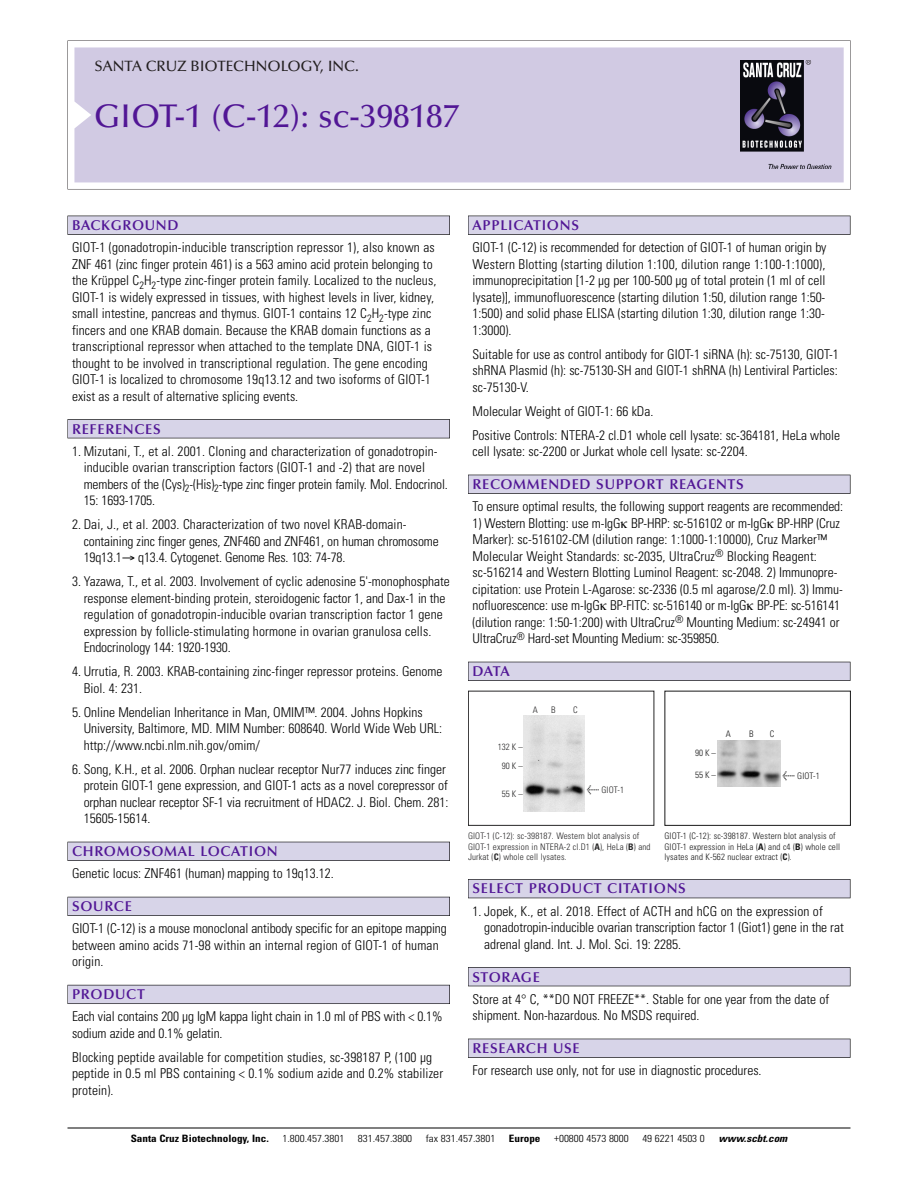
<style>
.page{position:relative;width:918px;height:1188px;background:#fff}
.page>*{position:absolute;margin:0;border:0;box-sizing:border-box;transform-origin:0 0}
.t1{font:500 33px "Optima";color:#511695}
.t2{font:500 15px "Optima";color:#231f20}
.t3{font:600 14.25px "Optima";letter-spacing:.05em;color:#511695}
.t4{font:300 condensed 13.5px/16.5px "Univers";color:#000}
.t5{font:300 condensed 10.2px "Univers";color:#000;scale:1.1 1}
.t6{font:700 condensed 10.2px "Univers";color:#000;scale:1.1 1}
.t7{font:italic 700 condensed 10.2px "Univers";color:#000;scale:1.1 1}
.t8{font:300 condensed 9px/10.5px "Univers";letter-spacing:.015em;color:#272627}
.t9{font:300 condensed 9px/10.5px "Univers";letter-spacing:.015em;color:#191919}
.s1{font-family:"Meta Plus";font-weight:400;font-stretch:normal;font-size:10.5px}
.s2{font-weight:700}
</style>
<div class="page">
<svg style="left:74px;top:41px;width:777px;height:148px"></svg>
<div style="left:74px;top:47px;width:770px;height:135px;background:#d1cae3"></div>
<img style="left:741px;top:60px;width:90px;height:108px">
<div style="left:68px;top:216px;width:382px;height:19px;background:#535256"></div>
<div style="left:68px;top:216px;width:381px;height:18px;background:#d7d4e8"></div>
<div style="left:68px;top:419px;width:382px;height:19px;background:#515155"></div>
<div style="left:68px;top:420px;width:381px;height:18px;background:#d7d4e8"></div>
<div style="left:68px;top:842px;width:382px;height:19px;background:#515057"></div>
<div style="left:68px;top:842px;width:381px;height:18px;background:#d7d4e8"></div>
<div style="left:68px;top:897px;width:382px;height:19px;background:#535259"></div>
<div style="left:68px;top:897px;width:381px;height:18px;background:#d7d4e8"></div>
<div style="left:68px;top:985px;width:382px;height:19px;background:#595860"></div>
<div style="left:68px;top:985px;width:381px;height:18px;background:#d7d4e8"></div>
<div style="left:468px;top:216px;width:382px;height:19px;background:#535256"></div>
<div style="left:468px;top:216px;width:382px;height:18px;background:#d7d4e8"></div>
<div style="left:468px;top:475px;width:382px;height:19px;background:#525156"></div>
<div style="left:468px;top:475px;width:382px;height:18px;background:#d7d4e8"></div>
<div style="left:468px;top:662px;width:382px;height:19px;background:#515057"></div>
<div style="left:468px;top:662px;width:382px;height:18px;background:#d7d4e8"></div>
<div style="left:468px;top:879px;width:382px;height:19px;background:#525158"></div>
<div style="left:468px;top:880px;width:382px;height:18px;background:#d7d4e8"></div>
<div style="left:468px;top:967px;width:382px;height:19px;background:#515056"></div>
<div style="left:468px;top:968px;width:382px;height:18px;background:#d7d4e8"></div>
<div style="left:468px;top:1039px;width:382px;height:19px;background:#525156"></div>
<div style="left:468px;top:1039px;width:382px;height:18px;background:#d7d4e8"></div>
<hr style="left:68px;top:1128px;width:782px;height:1px;background:#000">
<div style="left:468px;top:691px;width:186px;height:135px;border:1px solid #272627"></div>
<img style="left:524px;top:716px;width:61px;height:95px">
<div style="left:664px;top:691px;width:187px;height:135px;border:1px solid #191919"></div>
<img style="left:717px;top:740px;width:63px;height:47px">
<p class="t2" style="left:94px;top:60px;width:266px">SANTA CRUZ BIOTECHNOLOGY, INC.</p>
<p class="t1" style="left:94px;top:102px;width:366px">GIOT-1 (C-12): sc-398187</p>
<p class="t3" style="left:72px;top:219px;width:108px">BACKGROUND</p>
<p class="t4" style="left:72px;top:240px;width:366px">GIOT-1 (gonadotropin-inducible transcription repressor 1), also known as ZNF 461 (zinc finger protein 461) is a 563 amino acid protein belonging to the Krüppel C<sub>2</sub>H<sub>2</sub>-type zinc-finger protein family. Localized to the nucleus, GIOT-1 is widely expressed in tissues, with highest levels in liver, kidney, small intestine, pancreas and thymus. GIOT-1 contains 12 C<sub>2</sub>H<sub>2</sub>-type zinc fincers and one KRAB domain. Because the KRAB domain functions as a transcriptional repressor when attached to the template DNA, GIOT-1 is thought to be involved in transcriptional regulation. The gene encoding GIOT-1 is localized to chromosome 19q13.12 and two isoforms of GIOT-1 exist as a result of alternative splicing events.</p>
<p class="t3" style="left:72px;top:423px;width:90px">REFERENCES</p>
<p class="t4" style="left:84px;top:444px;width:366px;text-indent:-12px">1. Mizutani, T., et al. 2001. Cloning and characterization of gonadotropin&shy;inducible ovarian transcription factors (GIOT-1 and -2) that are novel members of the (Cys)<sub>2</sub>-(His)<sub>2</sub>-type zinc finger protein family. Mol. Endocrinol.<br>15: 1693-1705.</p>
<p class="t4" style="left:84px;top:517px;width:357px;text-indent:-12px">2. Dai, J., et al. 2003. Characterization of two novel KRAB-domain&shy;containing zinc finger genes, ZNF460 and ZNF461, on human chromosome<br>19q13.1 q13.4. Cytogenet. Genome Res. 103: 74-78.</p>
<p class="t4" style="left:84px;top:574px;width:368px;text-indent:-12px">3. Yazawa, T., et al. 2003. Involvement of cyclic adenosine 5'-monophosphate response element-binding protein, steroidogenic factor 1, and Dax-1 in the regulation of gonadotropin-inducible ovarian transcription factor 1 gene expression by follicle-stimulating hormone in ovarian granulosa cells.<br>Endocrinology 144: 1920-1930.</p>
<p class="t4" style="left:84px;top:664px;width:360px;text-indent:-12px">4. Urrutia, R. 2003. KRAB-containing zinc-finger repressor proteins. Genome<br>Biol. 4: 231.</p>
<p class="t4" style="left:84px;top:705px;width:360px;text-indent:-12px">5. Online Mendelian Inheritance in Man, OMIM™. 2004. Johns Hopkins<br>University, Baltimore, MD. MIM Number: 608640. World Wide Web URL: http://www.ncbi.nlm.nih.gov/omim/</p>
<p class="t4" style="left:84px;top:762px;width:366px;text-indent:-12px">6. Song, K.H., et al. 2006. Orphan nuclear receptor Nur77 induces zinc finger protein GIOT-1 gene expression, and GIOT-1 acts as a novel corepressor of orphan nuclear receptor SF-1 via recruitment of HDAC2. J. Biol. Chem. 281:<br>15605-15614.</p>
<p class="t3" style="left:72px;top:845px;width:207px">CHROMOSOMAL LOCATION</p>
<p class="t4" style="left:72px;top:867px;width:263px">Genetic locus: ZNF461 (human) mapping to 19q13.12.</p>
<p class="t3" style="left:72px;top:900px;width:61px">SOURCE</p>
<p class="t4" style="left:72px;top:922px;width:376px">GIOT-1 (C-12) is a mouse monoclonal antibody specific for an epitope mapping between amino acids 71-98 within an internal region of GIOT-1 of human origin.</p>
<p class="t3" style="left:72px;top:988px;width:74px">PRODUCT</p>
<p class="t4" style="left:72px;top:1010px;width:372px">Each vial contains 200 µg IgM kappa light chain in 1.0 ml of PBS with &lt; 0.1% sodium azide and 0.1% gelatin.</p>
<p class="t4" style="left:72px;top:1050px;width:373px">Blocking peptide available for competition studies, sc-398187 P, (100 µg peptide in 0.5 ml PBS containing &lt; 0.1% sodium azide and 0.2% stabilizer protein).</p>
<p class="t3" style="left:473px;top:219px;width:108px">APPLICATIONS</p>
<p class="t4" style="left:473px;top:240px;width:355px">GIOT-1 (C-12) is recommended for detection of GIOT-1 of human origin by Western Blotting (starting dilution 1:100, dilution range 1:100-1:1000), immunoprecipitation [1-2 µg per 100-500 µg of total protein (1 ml of cell lysate)], immunofluorescence (starting dilution 1:50, dilution range 1:50- 1:500) and solid phase ELISA (starting dilution 1:30, dilution range 1:30- 1:3000).</p>
<p class="t4" style="left:473px;top:347px;width:368px;text-align:justify">Suitable for use as control antibody for GIOT-1 siRNA (h): sc-75130, GIOT-1 shRNA Plasmid (h): sc-75130-SH and GIOT-1 shRNA (h) Lentiviral Particles: sc-75130-V.</p>
<p class="t4" style="left:473px;top:404px;width:182px">Molecular Weight of GIOT-1: 66 kDa.</p>
<p class="t4" style="left:473px;top:428px;width:369px">Positive Controls: NTERA-2 cl.D1 whole cell lysate: sc-364181, HeLa whole cell lysate: sc-2200 or Jurkat whole cell lysate: sc-2204.</p>
<p class="t3" style="left:473px;top:478px;width:273px">RECOMMENDED SUPPORT REAGENTS</p>
<p class="t4" style="left:473px;top:499px;width:372px">To ensure optimal results, the following support reagents are recommended:</p>
<p class="t4" style="left:473px;top:516px;width:372px">1) Western Blotting: use m-IgG BP-HRP: sc-516102 or m-IgG BP-HRP (Cruz Marker): sc-516102-CM (dilution range: 1:1000-1:10000), Cruz Marker™ Molecular Weight Standards: sc-2035, UltraCruz<sup>®</sup> Blocking Reagent: sc-516214 and Western Blotting Luminol Reagent: sc-2048. 2) Immunopre&shy;cipitation: use Protein L-Agarose: sc-2336 (0.5 ml agarose/2.0 ml). 3) Immu&shy;nofluorescence: use m-IgG BP-FITC: sc-516140 or m-IgG BP-PE: sc-516141 (dilution range: 1:50-1:200) with UltraCruz<sup>®</sup> Mounting Medium: sc-24941 or UltraCruz<sup>®</sup> Hard-set Mounting Medium: sc-359850.</p>
<p class="t3" style="left:473px;top:665px;width:39px">DATA</p>
<p class="t8" style="left:533px;top:705px;width:7px">A</p>
<p class="t8" style="left:551px;top:705px;width:6px">B</p>
<p class="t8" style="left:573px;top:705px;width:6px">C</p>
<p class="t8" style="left:498px;top:739px;width:26px;line-height:18.8px;text-align:center">132 K –<br>90K–</p>
<p class="t8" style="left:502px;top:790px;width:22px">55K–</p>
<p class="t8" style="left:587px;top:786px;width:39px"><span class="s1">&lt;</span> GIOT-1</p>
<p class="t8" style="left:468px;top:832px;width:184px">GIOT-1 (C-12): sc-398187. Western blot analysis of<br>GIOT-1 expression in NTERA-2 cl.D1 (<span class="s2">A</span>), HeLa (<span class="s2">B</span>) and<br>Jurkat (<span class="s2">C</span>) whole cell lysates.</p>
<p class="t9" style="left:695px;top:748px;width:22px">90K–</p>
<p class="t9" style="left:695px;top:770px;width:22px">55K–</p>
<p class="t9" style="left:726px;top:729px;width:7px">A</p>
<p class="t9" style="left:749px;top:729px;width:6px">B</p>
<p class="t9" style="left:770px;top:729px;width:6px">C</p>
<p class="t9" style="left:783px;top:772px;width:39px"><span class="s1">&lt;</span> GIOT-1</p>
<p class="t9" style="left:665px;top:832px;width:177px">GIOT-1 (C-12): sc-398187. Western blot analysis of<br>GIOT-1 expression in HeLa (<span class="s2">A</span>) and c4 (<span class="s2">B</span>) whole cell lysates and K-562 nuclear extract (<span class="s2">C</span>).</p>
<p class="t3" style="left:473px;top:883px;width:215px">SELECT PRODUCT CITATIONS</p>
<p class="t4" style="left:484px;top:904px;width:361px;text-indent:-12px">1. Jopek, K., et al. 2018. Effect of ACTH and hCG on the expression of gonadotropin-inducible ovarian transcription factor 1 (Giot1) gene in the rat adrenal gland. Int. J. Mol. Sci. 19: 2285.</p>
<p class="t3" style="left:473px;top:971px;width:69px">STORAGE</p>
<p class="t4" style="left:473px;top:992px;width:358px">Store at 4° C, **DO NOT FREEZE**. Stable for one year from the date of shipment. Non-hazardous. No MSDS required.</p>
<p class="t3" style="left:473px;top:1042px;width:109px">RESEARCH USE</p>
<p class="t4" style="left:473px;top:1063px;width:291px">For research use only, not for use in diagnostic procedures.</p>
<p class="t6" style="left:131px;top:1135px;width:127px">Santa Cruz Biotechnology, Inc.</p>
<p class="t5" style="left:282px;top:1135px;width:58px">1.800.457.3801</p>
<p class="t5" style="left:358px;top:1135px;width:51px">831.457.3800</p>
<p class="t5" style="left:426px;top:1135px;width:65px">fax 831.457.3801</p>
<p class="t6" style="left:509px;top:1135px;width:30px">Europe</p>
<p class="t5" style="left:554px;top:1135px;width:69px">+00800 4573 8000</p>
<p class="t5" style="left:642px;top:1135px;width:58px">49 6221 4503 0</p>
<p class="t7" style="left:719px;top:1135px;width:66px">www.scbt.com</p>
</div>
